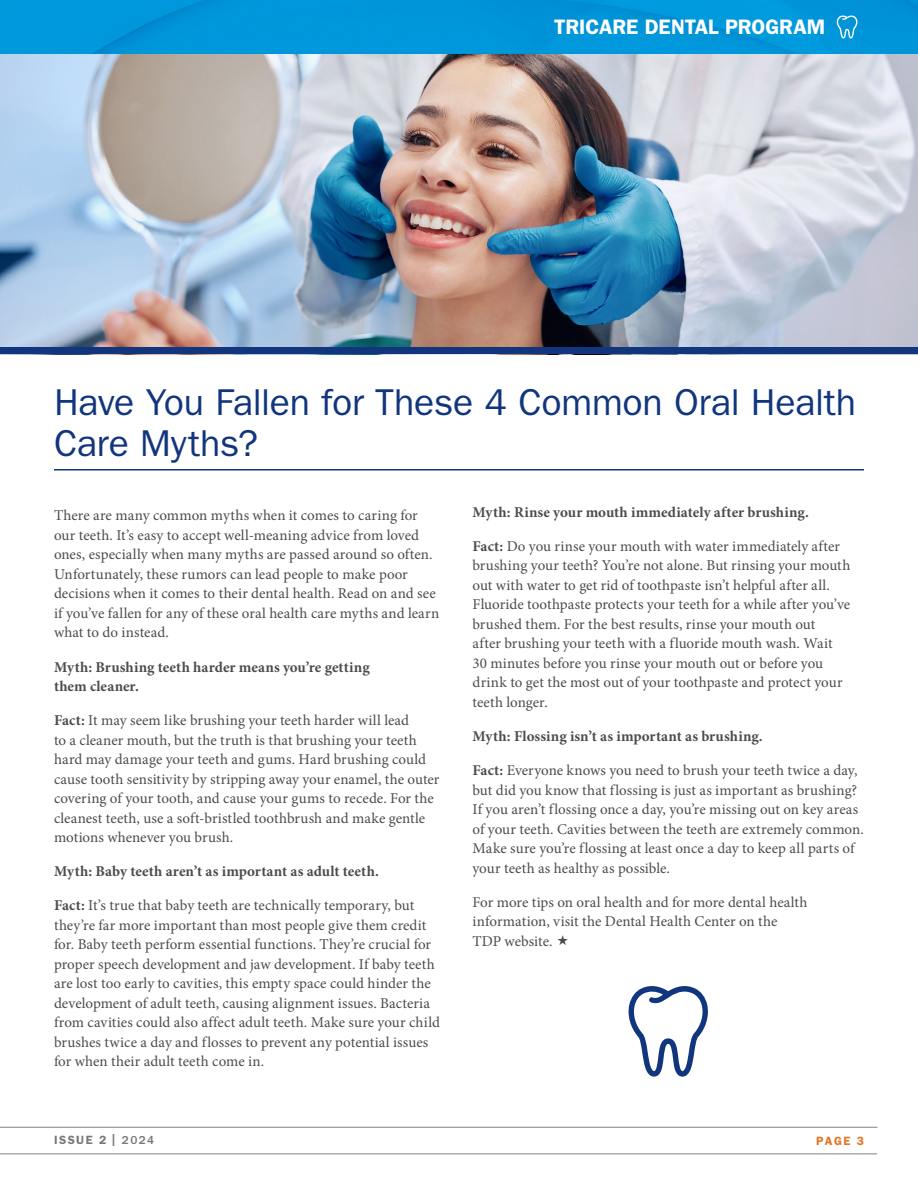
<style>
.page{position:relative;width:918px;height:1188px;background:#fff}
.page>*{position:absolute;margin:0;border:0;box-sizing:border-box;transform-origin:0 0}
.H1_-_Dark_Blue_Underline_-_Span_Column{font:37.5px/40.5px "ITC Franklin Gothic Std";letter-spacing:-.005em;color:#11367e}
.t1{font:600 21px "ITC Franklin Gothic Std";color:#fff}
.t2{font:15px/19.5px "Minion Pro";letter-spacing:.005em;color:#4b4c4d}
.t3{font:700 15px/19.5px "Minion Pro";letter-spacing:.005em;color:#4b4c4d}
.t4{font:600 12px "ITC Franklin Gothic Std";letter-spacing:.12em;color:#76787b}
.t5{font:600 12px "ITC Franklin Gothic Std";color:#e37424}
.s1{font-weight:700}
.s2{font-weight:500}
</style>
<div class="page">
<img style="left:0;top:0;width:918px;height:348px">
<hr style="left:54px;top:469px;width:810px;height:2px;background:#11367e">
<div style="left:0;top:348px;width:918px;height:6px;background:#11367e"></div>
<svg style="left:628px;top:986px;width:80px;height:91px"></svg>
<hr style="left:0;top:1154px;width:877px;height:1px;background:#808285">
<hr style="left:0;top:1127px;width:878px;height:1px;background:#808285">
<svg style="left:836px;top:15px;width:22px;height:23px"></svg>
<h2 class="t1" style="left:554px;top:15px;width:273px">TRICARE DENTAL PROGRAM</h2>
<p class="H1_-_Dark_Blue_Underline_-_Span_Column" style="left:54px;top:382px;width:804px">Have You Fallen for These 4 Common Oral Health<br>Care Myths?</p>
<p class="t2" style="left:54px;top:506px;width:387px">There are many common myths when it comes to caring for our teeth. It’s easy to accept well-meaning advice from loved ones, especially when many myths are passed around so often.<br>Unfortunately, these rumors can lead people to make poor decisions when it comes to their dental health. Read on and see if you’ve fallen for any of these oral health care myths and learn what to do instead.</p>
<p class="t3" style="left:54px;top:657px;width:317px">Myth: Brushing teeth harder means you’re getting them cleaner.</p>
<p class="t2" style="left:54px;top:711px;width:387px"><span class="s1">Fact:</span> It may seem like brushing your teeth harder will lead<br>to a cleaner mouth, but the truth is that brushing your teeth hard may damage your teeth and gums. Hard brushing could cause tooth sensitivity by stripping away your enamel, the outer covering of your tooth, and cause your gums to recede. For the cleanest teeth, use a soft-bristled toothbrush and make gentle motions whenever you brush.</p>
<p class="t3" style="left:54px;top:862px;width:326px">Myth: Baby teeth aren’t as important as adult teeth.</p>
<p class="t2" style="left:54px;top:896px;width:387px"><span class="s1">Fact:</span> It’s true that baby teeth are technically temporary, but they’re far more important than most people give them credit for. Baby teeth perform essential functions. They’re crucial for proper speech development and jaw development. If baby teeth are lost too early to cavities, this empty space could hinder the development of adult teeth, causing alignment issues. Bacteria from cavities could also affect adult teeth. Make sure your child brushes twice a day and flosses to prevent any potential issues for when their adult teeth come in.</p>
<p class="t3" style="left:472px;top:502px;width:338px">Myth: Rinse your mouth immediately after brushing.</p>
<p class="t2" style="left:472px;top:536px;width:379px"><span class="s1">Fact:</span> Do you rinse your mouth with water immediately after brushing your teeth? You’re not alone. But rinsing your mouth out with water to get rid of toothpaste isn’t helpful after all.<br>Fluoride toothpaste protects your teeth for a while after you’ve brushed them. For the best results, rinse your mouth out<br>after brushing your teeth with a fluoride mouth wash. Wait 30 minutes before you rinse your mouth out or before you drink to get the most out of your toothpaste and protect your teeth longer.</p>
<p class="t3" style="left:472px;top:726px;width:292px">Myth: Flossing isn’t as important as brushing.</p>
<p class="t2" style="left:472px;top:761px;width:393px"><span class="s1">Fact:</span> Everyone knows you need to brush your teeth twice a day, but did you know that flossing is just as important as brushing?<br>If you aren’t flossing once a day, you’re missing out on key areas of your teeth. Cavities between the teeth are extremely common.<br>Make sure you’re flossing at least once a day to keep all parts of your teeth as healthy as possible.</p>
<p class="t2" style="left:472px;top:892px;width:337px">For more tips on oral health and for more dental health information, visit the Dental Health Center on the<br>TDP website.</p>
<p class="t4" style="left:54px;top:1133px;width:102px">ISSUE 2 | <span class="s2">2024</span></p>
<p class="t5" style="left:816px;top:1134px;width:49px">PAGE 3</p>
</div>
